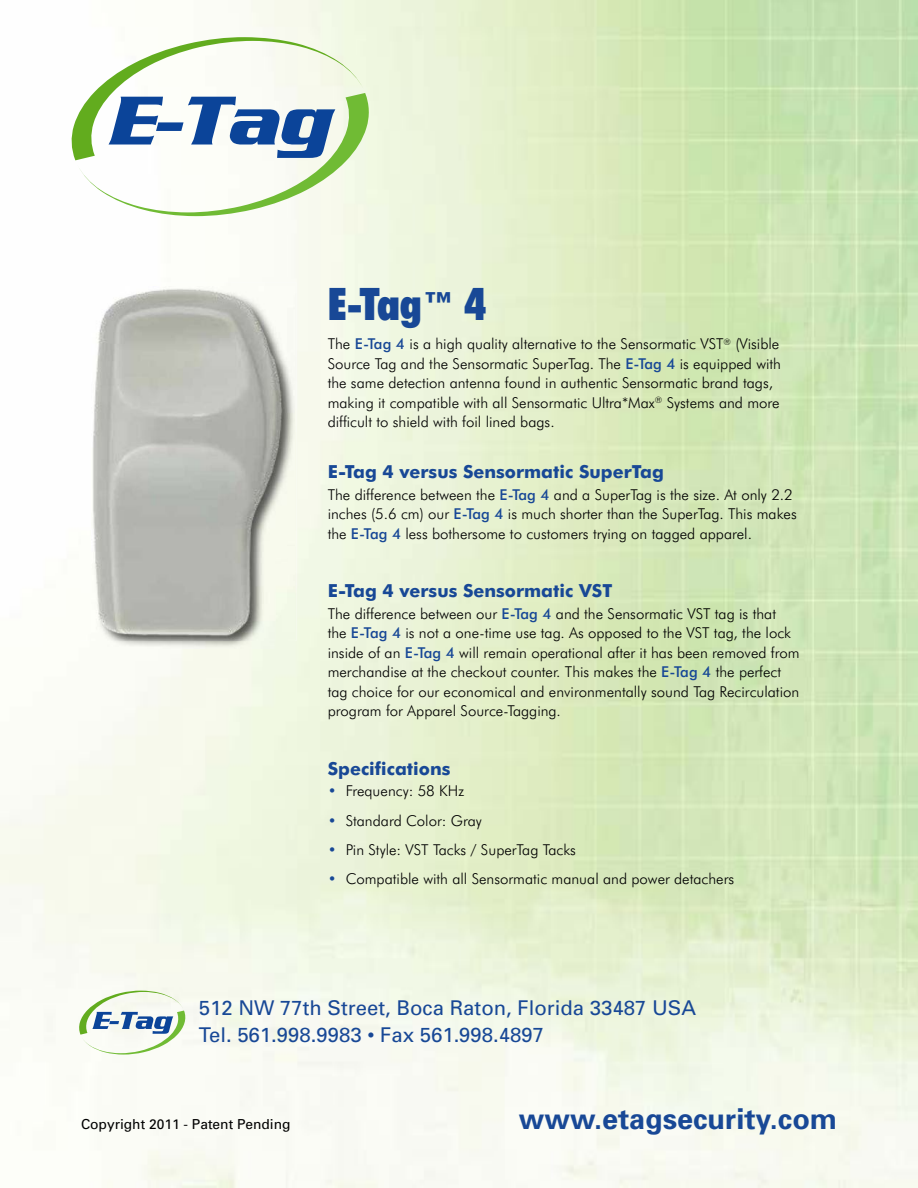
<style>
.page{position:relative;width:918px;height:1188px;background:#fff}
.page>*{position:absolute;margin:0;border:0;box-sizing:border-box;transform-origin:0 0}
.t1{font:900 condensed 45px "Futura BT";color:#184896}
.t2{font:700 28.8px "Univers";color:#184896}
.t3{font:20.4px/27.2px "Univers";color:#184896}
.t4{font:700 18px "Futura BT";color:#184896}
.t5{font:300 15px/19.5px "Futura BT";color:#000}
.t6{font:13.8px "Univers";color:#000}
.s1{font-size:39px}
.s2{font-weight:500;color:#184896}
.s3{color:#184896}
</style>
<div class="page">
<svg style="left:71px;top:37px;width:299px;height:179px"></svg>
<svg style="left:79px;top:991px;width:107px;height:64px"></svg>
<img style="left:81px;top:282px;width:216px;height:359px">
<h1 class="t1" style="left:328px;top:276px;width:160px">E-Tag<span class="s1">™</span> 4</h1>
<p class="t5" style="left:328px;top:334px;width:455px">The <span class="s2">E-Tag 4</span> is a high quality alternative to the Sensormatic VST<sup>®</sup> (Visible Source Tag and the Sensormatic SuperTag. The <span class="s2">E-Tag 4</span> is equipped with the same detection antenna found in authentic Sensormatic brand tags, making it compatible with all Sensormatic Ultra*Max<sup>®</sup> Systems and more difficult to shield with foil lined bags.</p>
<p class="t4" style="left:328px;top:461px;width:338px">E-Tag 4 versus Sensormatic SuperTag</p>
<p class="t5" style="left:328px;top:484px;width:471px">The difference between the <span class="s2">E-Tag 4</span> and a SuperTag is the size. At only 2.2 inches (5.6 cm) our <span class="s2">E-Tag 4</span> is much shorter than the SuperTag. This makes the <span class="s2">E-Tag 4</span> less bothersome to customers trying on tagged apparel.</p>
<p class="t4" style="left:328px;top:580px;width:286px">E-Tag 4 versus Sensormatic VST</p>
<p class="t5" style="left:328px;top:603px;width:474px">The difference between our <span class="s2">E-Tag 4</span> and the Sensormatic VST tag is that<br>the <span class="s2">E-Tag 4</span> is not a one-time use tag. As opposed to the VST tag, the lock inside of an <span class="s2">E-Tag 4</span> will remain operational after it has been removed from merchandise at the checkout counter. This makes the <span class="s2">E-Tag 4</span> the perfect tag choice for our economical and environmentally sound Tag Recirculation program for Apparel Source-Tagging.</p>
<p class="t4" style="left:328px;top:757px;width:124px">Specifications</p>
<p class="t5" style="left:328px;top:781px;width:138px"><span class="s3">•</span> Frequency: 58 KHz</p>
<p class="t5" style="left:328px;top:810px;width:156px"><span class="s3">•</span> Standard Color: Gray</p>
<p class="t5" style="left:328px;top:840px;width:250px"><span class="s3">•</span> Pin Style: VST Tacks / SuperTag Tacks</p>
<p class="t5" style="left:328px;top:869px;width:408px"><span class="s3">•</span> Compatible with all Sensormatic manual and power detachers</p>
<h3 class="t3" style="left:199px;top:994px;width:499px">512 NW 77th Street, Boca Raton, Florida 33487 USA<br>Tel. 561.998.9983 • Fax 561.998.4897</h3>
<p class="t6" style="left:81px;top:1115px;width:211px">Copyright 2011 - Patent Pending</p>
<h2 class="t2" style="left:519px;top:1100px;width:320px">www.etagsecurity.com</h2>
</div>
